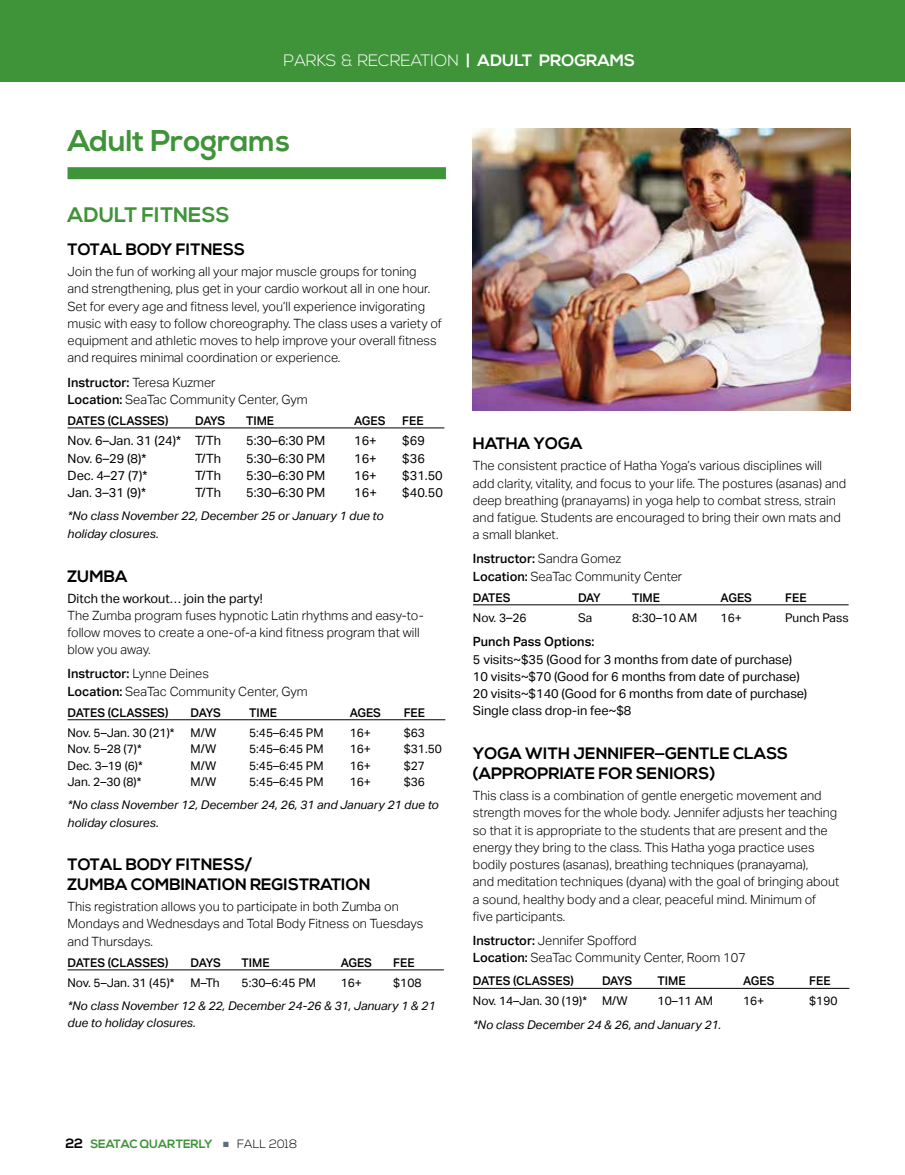
<style>
.page{position:relative;width:905px;height:1175px;background:#fff}
.page>*{position:absolute;margin:0;border:0;box-sizing:border-box;transform-origin:0 0}
.t1{font:700 30px "Nexa";color:#3f9339}
.t2{font:700 21px "Nexa";color:#3f9339}
.t3{font:700 16.5px/19.8px "Nexa";color:#000}
.t4{font:300 16.5px "Nexa";color:#fff}
.t5{font:300 12.75px/17.2px "Aktiv Grotesk";color:#000}
.t6{font:12.75px/17.2px "Aktiv Grotesk";color:#000}
.t7{font:500 12.75px "Aktiv Grotesk";color:#000}
.t8{font:12px "Aktiv Grotesk";color:#000}
.t9{font:italic 12px/17.2px "Aktiv Grotesk";color:#000}
.t10{font:500 12px "Aktiv Grotesk";color:#000}
.t11{font:700 12px "Nexa";color:#3f9339}
.t12{font:300 12px "Nexa";color:#000}
.s1{font-weight:700}
.s2{font-weight:500}
.s3{font-size:12.75px}
.s4{font-size:13.5px;color:#000}
.s5{color:#5c6e7b}
</style>
<div class="page">
<div style="left:68px;top:167px;width:378px;height:12px;background:#3f9339"></div>
<hr style="left:68px;top:427px;width:376px;height:1px;background:#000">
<hr style="left:68px;top:719px;width:377px;height:1px;background:#000">
<hr style="left:68px;top:969px;width:376px;height:1px;background:#000">
<hr style="left:473px;top:604px;width:375px;height:1px;background:#000">
<hr style="left:473px;top:988px;width:376px;height:1px;background:#000">
<div style="left:0;top:0;width:904px;height:81px;background:#3f9339"></div>
<img style="left:473px;top:128px;width:377px;height:282px">
<p class="t4" style="left:283px;top:51px;width:353px">PARKS &amp; RECREATION <span class="s1">| ADULT PROGRAMS</span></p>
<p class="t4" style="left:289px;top:51px;width:341px">PARKS &amp; RECREATION <span class="s1">| TEEN PROGRAMS</span></p>
<h1 class="t1" style="left:68px;top:123px;width:224px">Adult Programs</h1>
<h2 class="t2" style="left:68px;top:202px;width:163px">ADULT FITNESS</h2>
<p class="t3" style="left:68px;top:240px;width:179px">TOTAL BODY FITNESS</p>
<p class="t5" style="left:68px;top:263px;width:376px">Join the fun of working all your major muscle groups for toning<br>and strengthening, plus get in your cardio workout all in one hour.<br>Set for every age and fitness level, you’ll experience invigorating music with easy to follow choreography. The class uses a variety of equipment and athletic moves to help improve your overall fitness and requires minimal coordination or experience.</p>
<p class="t5" style="left:68px;top:373px;width:242px"><span class="s2">Instructor:</span> Teresa Kuzmer<br><span class="s2">Location:</span> SeaTac Community Center, Gym</p>
<p class="t10" style="left:68px;top:414px;width:102px">DATES (CLASSES)</p>
<p class="t10" style="left:195px;top:414px;width:32px">DAYS</p>
<p class="t10" style="left:246px;top:414px;width:30px">TIME</p>
<p class="t10" style="left:354px;top:414px;width:33px">AGES</p>
<p class="t10" style="left:402px;top:414px;width:23px">FEE</p>
<p class="t6" style="left:68px;top:432px;width:155px">Nov. 6–Jan. 31 (24)* T/Th</p>
<p class="t6" style="left:246px;top:432px;width:80px">5:30–6:30 PM</p>
<p class="t6" style="left:354px;top:432px;width:24px">16+</p>
<p class="t6" style="left:402px;top:432px;width:24px">$69</p>
<p class="t6" style="left:68px;top:449px;width:80px">Nov. 6–29 (8)*</p>
<p class="t6" style="left:195px;top:449px;width:27px">T/Th</p>
<p class="t6" style="left:246px;top:449px;width:80px">5:30–6:30 PM</p>
<p class="t6" style="left:354px;top:449px;width:24px">16+</p>
<p class="t6" style="left:402px;top:449px;width:24px">$36</p>
<p class="t6" style="left:68px;top:467px;width:81px">Dec. 4–27 (7)*</p>
<p class="t6" style="left:195px;top:467px;width:27px">T/Th</p>
<p class="t6" style="left:246px;top:467px;width:80px">5:30–6:30 PM</p>
<p class="t6" style="left:354px;top:467px;width:24px">16+</p>
<p class="t6" style="left:402px;top:467px;width:42px">$31.50</p>
<p class="t6" style="left:68px;top:484px;width:80px">Jan. 3–31 (9)*</p>
<p class="t6" style="left:195px;top:484px;width:27px">T/Th</p>
<p class="t6" style="left:246px;top:484px;width:80px">5:30–6:30 PM</p>
<p class="t6" style="left:354px;top:484px;width:24px">16+</p>
<p class="t6" style="left:402px;top:484px;width:42px">$40.50</p>
<p class="t9" style="left:68px;top:507px;width:318px">*No class November 22, December 25 or January 1 due to holiday closures.</p>
<p class="t3" style="left:68px;top:566px;width:61px">ZUMBA</p>
<p class="t6" style="left:68px;top:589px;width:197px">Ditch the workout… join the party!</p>
<p class="t5" style="left:68px;top:607px;width:357px">The Zumba program fuses hypnotic Latin rhythms and easy-to&shy;follow moves to create a one-of-a kind fitness program that will blow you away.</p>
<p class="t5" style="left:68px;top:665px;width:242px"><span class="s2">Instructor:</span> Lynne Deines<br><span class="s2">Location:</span> SeaTac Community Center, Gym</p>
<p class="t10" style="left:68px;top:705px;width:102px">DATES (CLASSES)</p>
<p class="t10" style="left:190px;top:705px;width:32px">DAYS</p>
<p class="t10" style="left:249px;top:705px;width:30px">TIME</p>
<p class="t10" style="left:350px;top:705px;width:33px">AGES</p>
<p class="t10" style="left:404px;top:705px;width:23px">FEE</p>
<p class="t8" style="left:68px;top:725px;width:108px">Nov. 5–Jan. 30 (21)*</p>
<p class="t8" style="left:190px;top:725px;width:27px">M/W</p>
<p class="t8" style="left:249px;top:725px;width:76px">5:45–6:45 PM</p>
<p class="t8" style="left:350px;top:725px;width:23px">16+</p>
<p class="t8" style="left:404px;top:725px;width:23px">$63</p>
<p class="t8" style="left:68px;top:742px;width:76px">Nov. 5–28 (7)*</p>
<p class="t8" style="left:190px;top:742px;width:27px">M/W</p>
<p class="t8" style="left:249px;top:742px;width:76px">5:45–6:45 PM</p>
<p class="t8" style="left:350px;top:742px;width:23px">16+</p>
<p class="t8" style="left:404px;top:742px;width:40px">$31.50</p>
<p class="t8" style="left:68px;top:758px;width:77px">Dec. 3–19 (6)*</p>
<p class="t8" style="left:190px;top:758px;width:27px">M/W</p>
<p class="t8" style="left:249px;top:758px;width:76px">5:45–6:45 PM</p>
<p class="t8" style="left:350px;top:758px;width:23px">16+</p>
<p class="t8" style="left:404px;top:758px;width:23px">$27</p>
<p class="t8" style="left:68px;top:775px;width:75px">Jan. 2–30 (8)*</p>
<p class="t8" style="left:190px;top:775px;width:27px">M/W</p>
<p class="t8" style="left:249px;top:775px;width:76px">5:45–6:45 PM</p>
<p class="t8" style="left:350px;top:775px;width:23px">16+</p>
<p class="t8" style="left:404px;top:775px;width:23px">$36</p>
<p class="t9" style="left:68px;top:796px;width:373px">*No class November 12, December 24, 26, 31 and January 21 due to holiday closures.</p>
<p class="t3" style="left:68px;top:855px;width:304px">TOTAL BODY FITNESS/<br>ZUMBA COMBINATION REGISTRATION</p>
<p class="t5" style="left:68px;top:898px;width:357px">This registration allows you to participate in both Zumba on<br>Mondays and Wednesdays and Total Body Fitness on Tuesdays and Thursdays.</p>
<p class="t10" style="left:68px;top:955px;width:102px">DATES (CLASSES)</p>
<p class="t10" style="left:190px;top:955px;width:32px">DAYS</p>
<p class="t10" style="left:242px;top:955px;width:30px">TIME</p>
<p class="t10" style="left:340px;top:955px;width:33px">AGES</p>
<p class="t10" style="left:393px;top:955px;width:23px">FEE</p>
<p class="t8" style="left:68px;top:975px;width:108px">Nov. 5–Jan. 31 (45)*</p>
<p class="t8" style="left:190px;top:975px;width:31px">M–Th</p>
<p class="t8" style="left:242px;top:975px;width:76px">5:30–6:45 PM</p>
<p class="t8" style="left:340px;top:975px;width:23px">16+</p>
<p class="t8" style="left:393px;top:975px;width:30px">$108</p>
<p class="t9" style="left:68px;top:997px;width:369px">*No class November 12 &amp; 22, December 24-26 &amp; 31, January 1 &amp; 21 due to holiday closures.</p>
<p class="t3" style="left:473px;top:434px;width:111px">HATHA YOGA</p>
<p class="t5" style="left:473px;top:457px;width:375px">The consistent practice of Hatha Yoga’s various disciplines will add clarity, vitality, and focus to your life. The postures (asanas) and deep breathing (pranayams) in yoga help to combat stress, strain and fatigue. Students are encouraged to bring their own mats and a small blanket.</p>
<p class="t5" style="left:473px;top:550px;width:211px"><span class="s2">Instructor:</span> Sandra Gomez<br><span class="s2">Location:</span> SeaTac Community Center</p>
<p class="t10" style="left:473px;top:590px;width:39px">DATES</p>
<p class="t10" style="left:578px;top:590px;width:24px">DAY</p>
<p class="t10" style="left:632px;top:590px;width:30px">TIME</p>
<p class="t10" style="left:720px;top:590px;width:33px">AGES</p>
<p class="t10" style="left:785px;top:590px;width:23px">FEE</p>
<p class="t8" style="left:473px;top:611px;width:55px">Nov. 3<span class="s3">–</span>26</p>
<p class="t8" style="left:578px;top:611px;width:16px">Sa</p>
<p class="t8" style="left:632px;top:611px;width:67px">8:30–10 AM</p>
<p class="t8" style="left:720px;top:611px;width:23px">16+</p>
<p class="t8" style="left:785px;top:611px;width:65px">Punch Pass</p>
<p class="t7" style="left:473px;top:634px;width:123px">Punch Pass Options:</p>
<p class="t6" style="left:473px;top:650px;width:336px">5 visits~$35 (Good for 3 months from date of purchase)<br>10 visits~$70 (Good for 6 months from date of purchase)<br>20 visits~$140 (Good for 6 months from date of purchase)<br>Single class drop-in fee~$8</p>
<p class="t3" style="left:473px;top:744px;width:317px">YOGA WITH JENNIFER—GENTLE CLASS (APPROPRIATE FOR SENIORS)</p>
<p class="t5" style="left:473px;top:787px;width:368px">This class is a combination of gentle energetic movement and strength moves for the whole body. Jennifer adjusts her teaching so that it is appropriate to the students that are present and the energy they bring to the class. This Hatha yoga practice uses bodily postures (asanas), breathing techniques (pranayama),<br>and meditation techniques (dyana) with the goal of bringing about a sound, healthy body and a clear, peaceful mind. Minimum of<br>five participants.</p>
<p class="t5" style="left:473px;top:931px;width:274px"><span class="s2">Instructor:</span> Jennifer Spofford<br><span class="s2">Location:</span> SeaTac Community Center, Room 107</p>
<p class="t10" style="left:473px;top:974px;width:102px">DATES (CLASSES)</p>
<p class="t10" style="left:602px;top:974px;width:32px">DAYS</p>
<p class="t10" style="left:657px;top:974px;width:30px">TIME</p>
<p class="t10" style="left:743px;top:974px;width:33px">AGES</p>
<p class="t10" style="left:809px;top:974px;width:23px">FEE</p>
<p class="t8" style="left:473px;top:994px;width:156px">Nov. 14–Jan. 30 (19)* M/W</p>
<p class="t8" style="left:657px;top:994px;width:57px">10–11 AM</p>
<p class="t8" style="left:743px;top:994px;width:23px">16+</p>
<p class="t8" style="left:809px;top:994px;width:30px">$190</p>
<p class="t9" style="left:473px;top:1016px;width:250px">*No class December 24 &amp; 26, and January 21.</p>
<p class="t11" style="left:65px;top:1137px;width:149px"><span class="s4">22</span> SEATAC QUARTERLY</p>
<p class="t12" style="left:223px;top:1137px;width:76px"><span class="s5">■</span> FALL 2018</p>
</div>
